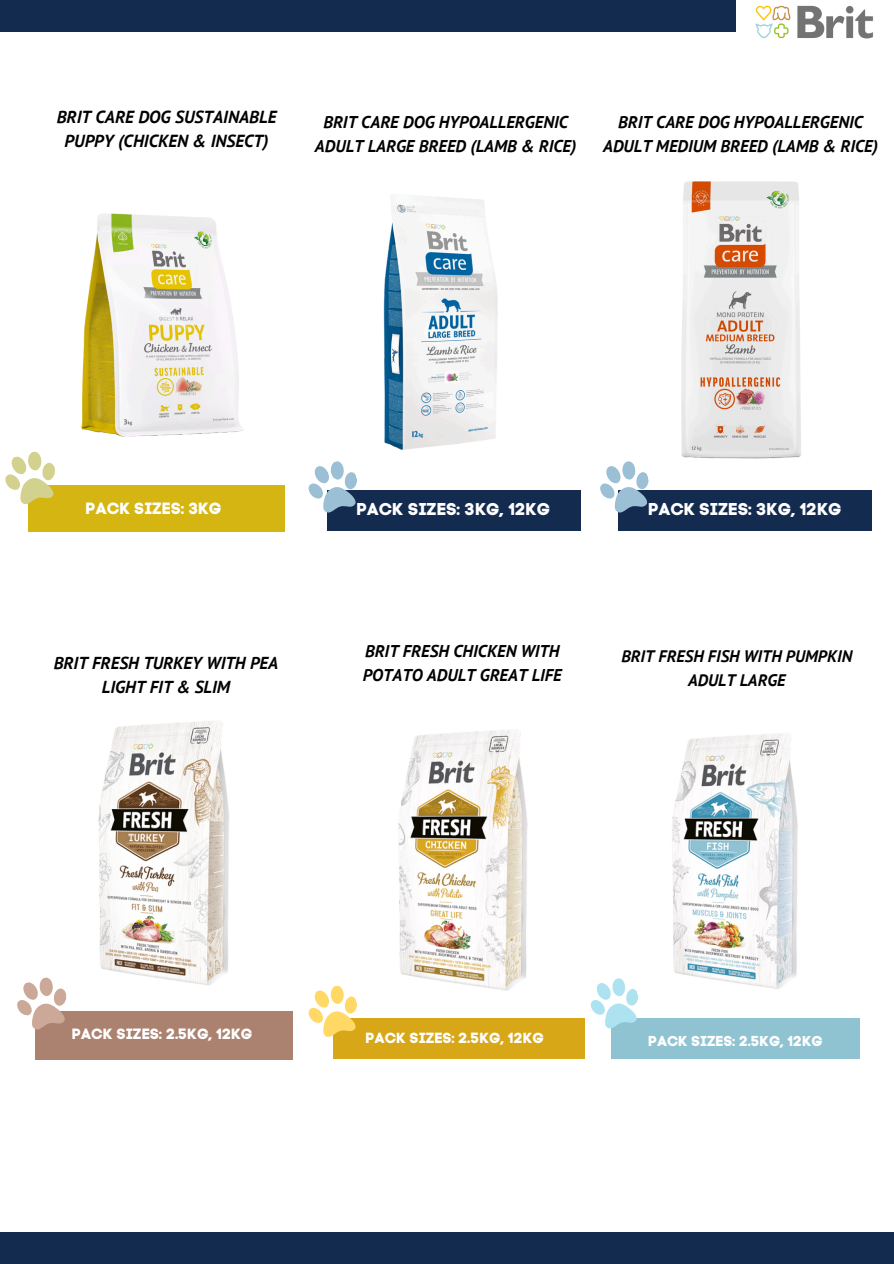
<style>
.page{position:relative;width:894px;height:1264px;background:#fff}
.page>*{position:absolute;margin:0;border:0;box-sizing:border-box;transform-origin:0 0}
.t1{font:italic 700 17.4px/24.3px "PT Sans";color:#000;text-align:center}
.t2{font:italic 700 17.25px/24px "PT Sans";color:#000;text-align:center}
.t3{font:italic 700 16.95px/23.7px "PT Sans";color:#000;text-align:center}
.t4{font:16.95px "Code Pro Bold LC";color:#fff}
.t5{font:italic 700 16.65px/23.2px "PT Sans";color:#000;text-align:center}
.t6{font:16.2px "Code Pro Bold LC";color:#fff}
.t7{font:14.85px "Code Pro Bold LC";color:#fff}
.t8{font:14.55px "Code Pro Bold LC";color:#fff}
.t9{font:14.25px "Code Pro Bold LC";color:#fff}
</style>
<div class="page">
<div style="left:0;top:0;width:735px;height:31px;background:#142b50"></div>
<img style="left:755px;top:5px;width:118px;height:34px">
<div style="left:0;top:1232px;width:893px;height:31px;background:#142b50"></div>
<img style="left:383px;top:197px;width:115px;height:253px">
<img style="left:398px;top:730px;width:130px;height:261px">
<div style="left:327px;top:490px;width:253px;height:40px;background:#142b50"></div>
<div style="left:618px;top:490px;width:253px;height:40px;background:#142b50"></div>
<svg style="left:308px;top:461px;width:49px;height:52px"></svg>
<svg style="left:600px;top:461px;width:49px;height:52px"></svg>
<div style="left:333px;top:1018px;width:251px;height:41px;background:#d8a718"></div>
<svg style="left:308px;top:985px;width:49px;height:52px"></svg>
<img style="left:672px;top:733px;width:126px;height:256px">
<div style="left:611px;top:1018px;width:248px;height:41px;background:#90c3d2"></div>
<svg style="left:584px;top:978px;width:54px;height:54px"></svg>
<img style="left:98px;top:721px;width:131px;height:265px">
<div style="left:36px;top:1010px;width:257px;height:49px;background:#ab826f"></div>
<svg style="left:17px;top:977px;width:56px;height:57px"></svg>
<img style="left:81px;top:213px;width:162px;height:224px">
<div style="left:28px;top:485px;width:257px;height:47px;background:#d4b511"></div>
<svg style="left:5px;top:451px;width:50px;height:54px"></svg>
<img style="left:681px;top:181px;width:120px;height:278px">
<h1 class="t1" style="left:57px;top:104px;width:221px">BRIT CARE DOG SUSTAINABLE<br>PUPPY (CHICKEN &amp; INSECT)</h1>
<p class="t3" style="left:315px;top:110px;width:263px">BRIT CARE DOG HYPOALLERGENIC<br>ADULT LARGE BREED (LAMB &amp; RICE)</p>
<h1 class="t3" style="left:603px;top:110px;width:276px">BRIT CARE DOG HYPOALLERGENIC<br>ADULT MEDIUM BREED (LAMB &amp; RICE)</h1>
<h1 class="t6" style="left:85px;top:499px;width:137px">PACK SIZES: 3KG</h1>
<p class="t2" style="left:54px;top:651px;width:226px">BRIT FRESH TURKEY WITH PEA<br>LIGHT FIT &amp; SLIM</p>
<p class="t4" style="left:356px;top:499px;width:195px">PACK SIZES: 3KG, 12KG</p>
<p class="t4" style="left:647px;top:499px;width:195px">PACK SIZES: 3KG, 12KG</p>
<h1 class="t3" style="left:362px;top:639px;width:200px;text-align:left">BRIT FRESH CHICKEN WITH<br>POTATO ADULT GREAT LIFE</h1>
<h1 class="t5" style="left:621px;top:644px;width:232px">BRIT FRESH FISH WITH PUMPKIN<br>ADULT LARGE</h1>
<p class="t7" style="left:72px;top:1024px;width:182px">PACK SIZES: 2.5KG, 12KG</p>
<h1 class="t8" style="left:365px;top:1029px;width:179px">PACK SIZES: 2.5KG, 12KG</h1>
<p class="t9" style="left:648px;top:1032px;width:176px">PACK SIZES: 2.5KG, 12KG</p>
</div>
